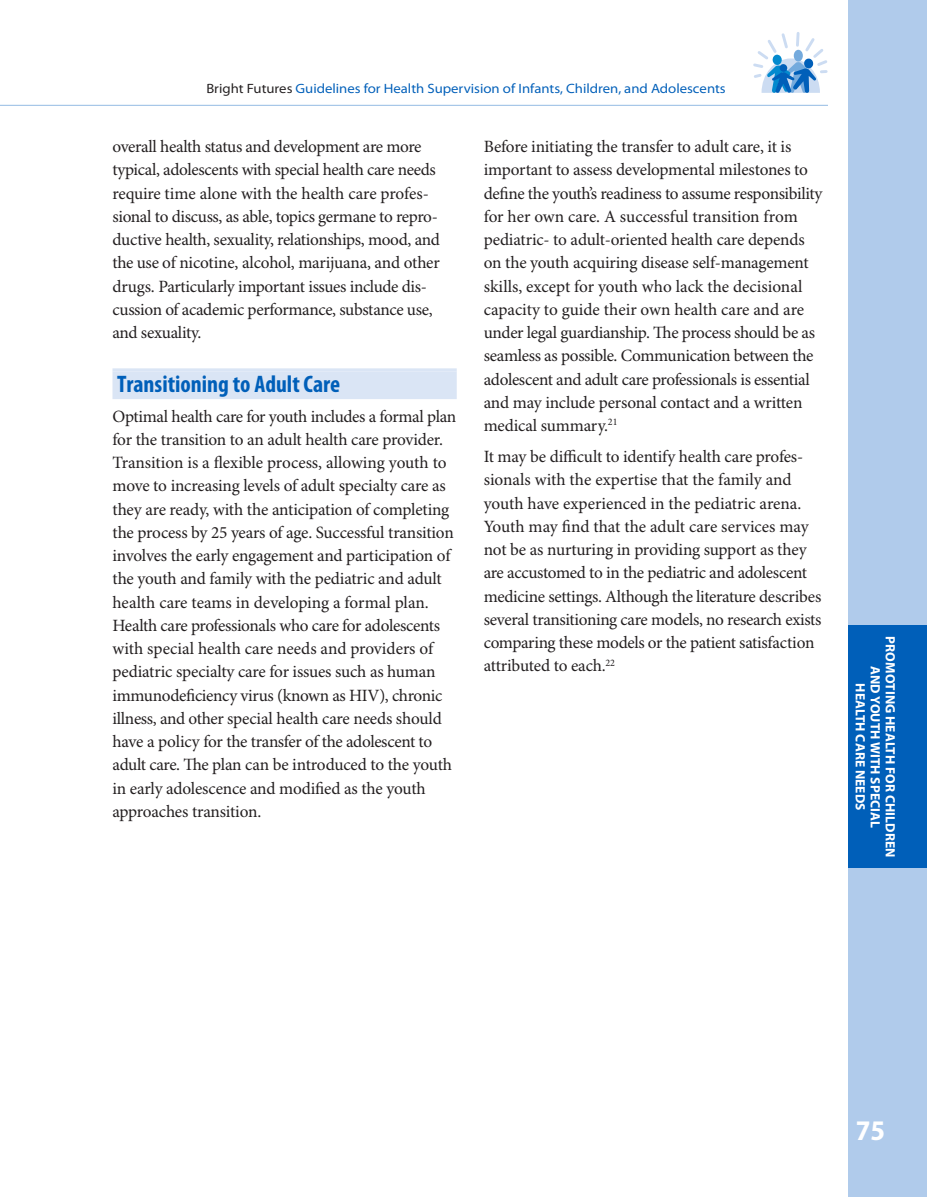
<style>
.page{position:relative;width:927px;height:1197px;background:#fff}
.page>*{position:absolute;margin:0;border:0;box-sizing:border-box;transform-origin:0 0}
.t1{font:700 semi-condensed 28.5px "Myriad Pro";color:#fff}
.t2{font:700 condensed 24px "Myriad Pro";color:#005fb9}
.t3{font:17.25px/23.2px "Minion Pro";letter-spacing:-.015em;color:#231f20}
.t4{font:semi-expanded 13.5px "Myriad Pro";color:#005fb9}
.t5{font:700 13.5px/15px "Myriad Pro";letter-spacing:.01em;color:#fff;text-align:center}
.s1{color:#231f20}
</style>
<div class="page">
<div style="left:848px;top:0;width:79px;height:1197px;background:#b0cbeb"></div>
<hr style="left:0;top:105px;width:828px;height:1px;background:#94bbe4">
<svg style="left:753px;top:32px;width:75px;height:61px"></svg>
<div style="left:848px;top:626px;width:79px;height:242px;background:#005fb9"></div>
<hr style="left:112px;top:368px;width:345px;height:3px;background:#dae5f5">
<div style="left:112px;top:371px;width:345px;height:28px;background:#dae5f5"></div>
<p class="t4" style="left:206px;top:81px;width:521px"><span class="s1">Bright Futures</span> Guidelines for Health Supervision of Infants, Children, and Adolescents</p>
<p class="t3" style="left:112px;top:136px;width:329px">overall health status and development are more typical, adolescents with special health care needs require time alone with the health care profes&shy;sional to discuss, as able, topics germane to repro&shy;ductive health, sexuality, relationships, mood, and the use of nicotine, alcohol, marijuana, and other drugs. Particularly important issues include dis&shy;cussion of academic performance, substance use, and sexuality.</p>
<h2 class="t2" style="left:117px;top:370px;width:225px">Transitioning to Adult Care</h2>
<p class="t3" style="left:112px;top:405px;width:345px">Optimal health care for youth includes a formal plan for the transition to an adult health care provider.<br>Transition is a flexible process, allowing youth to move to increasing levels of adult specialty care as they are ready, with the anticipation of completing the process by 25 years of age. Successful transition involves the early engagement and participation of the youth and family with the pediatric and adult health care teams in developing a formal plan.<br>Health care professionals who care for adolescents with special health care needs and providers of pediatric specialty care for issues such as human immunodeficiency virus (known as HIV), chronic illness, and other special health care needs should have a policy for the transfer of the adolescent to adult care. The plan can be introduced to the youth in early adolescence and modified as the youth approaches transition.</p>
<p class="t3" style="left:484px;top:136px;width:340px">Before initiating the transfer to adult care, it is important to assess developmental milestones to define the youth’s readiness to assume responsibility for her own care. A successful transition from pediatric- to adult-oriented health care depends on the youth acquiring disease self-management skills, except for youth who lack the decisional capacity to guide their own health care and are under legal guardianship. The process should be as seamless as possible. Communication between the adolescent and adult care professionals is essential and may include personal contact and a written medical summary.<sup>21</sup></p>
<p class="t3" style="left:484px;top:446px;width:339px">It may be difficult to identify health care profes&shy;sionals with the expertise that the family and youth have experienced in the pediatric arena.<br>Youth may find that the adult care services may not be as nurturing in providing support as they are accustomed to in the pediatric and adolescent medicine settings. Although the literature describes several transitioning care models, no research exists comparing these models or the patient satisfaction attributed to each.<sup>22</sup></p>
<p class="t5" style="left:898px;top:636px;width:223px;rotate:90deg">Promoting Health for Children and Youth With Special<br>Health Care NeedS</p>
<h1 class="t1" style="left:856px;top:1115px;width:31px">75</h1>
</div>
